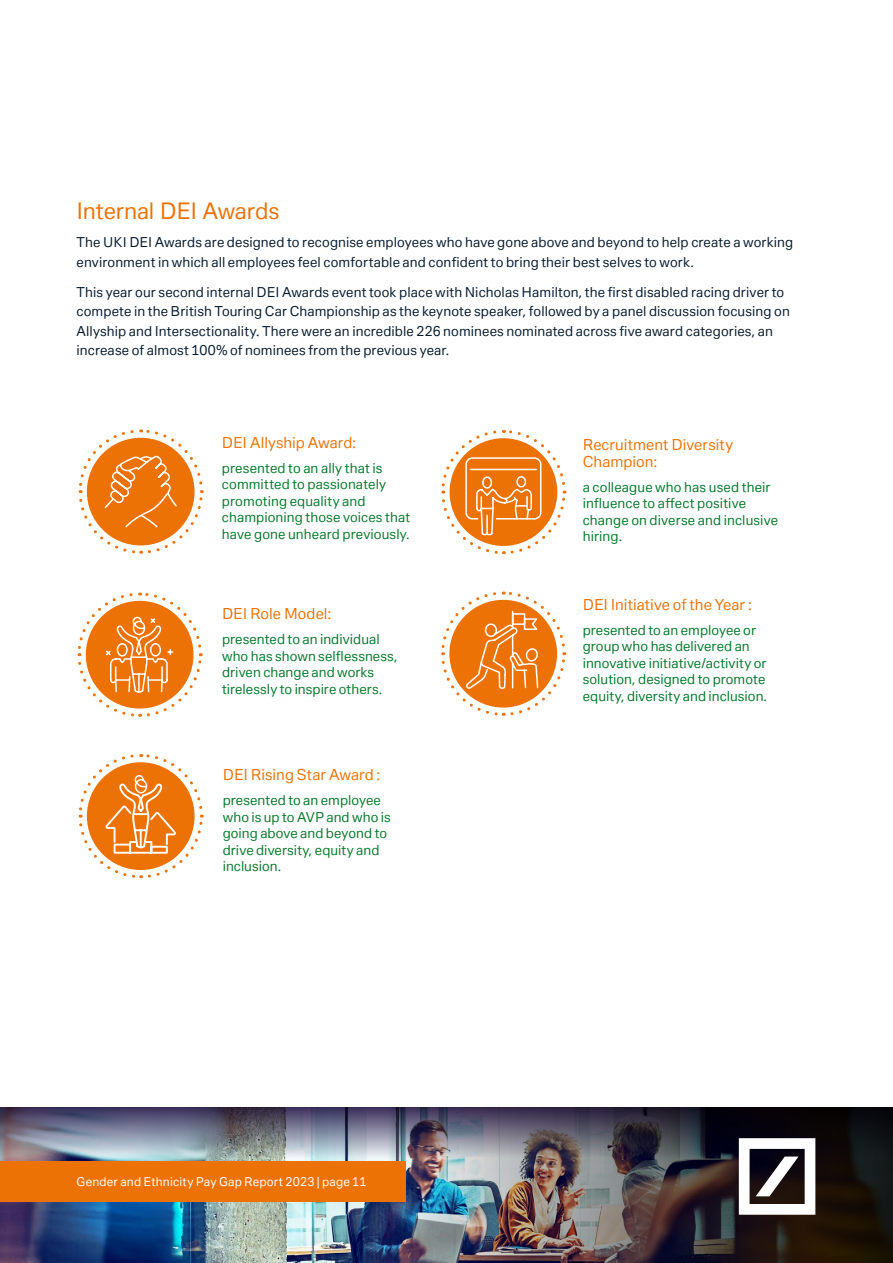
<style>
.page{position:relative;width:893px;height:1263px;background:#fff}
.page>*{position:absolute;margin:0;border:0;box-sizing:border-box;transform-origin:0 0}
.t1{font:22.5px "Deutsche Bank Text";letter-spacing:-.01em;color:#ec7206}
.t2{font:15px/16.5px "Deutsche Bank Text";letter-spacing:.005em;color:#ec7206}
.t3{font:13.5px/16.5px "Deutsche Bank Text";letter-spacing:.005em;color:#07792b}
.t4{font:13.5px/19.5px "Deutsche Bank Text";letter-spacing:.01em;color:#071b2e}
.t5{font:12px "Deutsche Bank Text";letter-spacing:.015em;color:#fff}
</style>
<div class="page">
<img style="left:0;top:1202px;width:236px;height:61px">
<img style="left:236px;top:1173px;width:657px;height:90px">
<img style="left:0;top:1107px;width:893px;height:66px">
<svg style="left:739px;top:1138px;width:76px;height:77px"></svg>
<div style="left:0;top:1161px;width:405px;height:41px;background:#ec7206"></div>
<svg style="left:78px;top:429px;width:126px;height:125px"></svg>
<svg style="left:77px;top:592px;width:126px;height:125px"></svg>
<svg style="left:78px;top:754px;width:126px;height:125px"></svg>
<svg style="left:441px;top:430px;width:126px;height:125px"></svg>
<svg style="left:441px;top:591px;width:126px;height:125px"></svg>
<h1 class="t1" style="left:77px;top:197px;width:204px">Internal DEI Awards</h1>
<p class="t4" style="left:77px;top:232px;width:718px">The UKI DEI Awards are designed to recognise employees who have gone above and beyond to help create a working environment in which all employees feel comfortable and confident to bring their best selves to work.</p>
<p class="t4" style="left:77px;top:282px;width:715px">This year our second internal DEI Awards event took place with Nicholas Hamilton, the first disabled racing driver to compete in the British Touring Car Championship as the keynote speaker, followed by a panel discussion focusing on Allyship and Intersectionality. There were an incredible 226 nominees nominated across five award categories, an increase of almost 100% of nominees from the previous year.</p>
<p class="t2" style="left:222px;top:434px;width:136px">DEI Allyship Award:</p>
<p class="t3" style="left:222px;top:459px;width:190px">presented to an ally that is committed to passionately promoting equality and championing those voices that have gone unheard previously.</p>
<p class="t2" style="left:222px;top:605px;width:111px">DEI Role Model:</p>
<p class="t3" style="left:222px;top:631px;width:177px">presented to an individual who has shown selflessness, driven change and works tirelessly to inspire others.</p>
<p class="t2" style="left:223px;top:766px;width:159px">DEI Rising Star Award :</p>
<p class="t3" style="left:223px;top:792px;width:170px">presented to an employee who is up to AVP and who is going above and beyond to drive diversity, equity and inclusion.</p>
<p class="t5" style="left:77px;top:1174px;width:291px">Gender and Ethnicity Pay Gap Report 2023 | page 11</p>
<p class="t2" style="left:583px;top:436px;width:152px">Recruitment Diversity<br>Champion:</p>
<p class="t3" style="left:583px;top:478px;width:197px">a colleague who has used their influence to affect positive change on diverse and inclusive hiring.</p>
<p class="t2" style="left:583px;top:596px;width:171px">DEI Initiative of the Year :</p>
<p class="t3" style="left:583px;top:621px;width:186px">presented to an employee or group who has delivered an innovative initiative/activity or solution, designed to promote equity, diversity and inclusion.</p>
</div>
